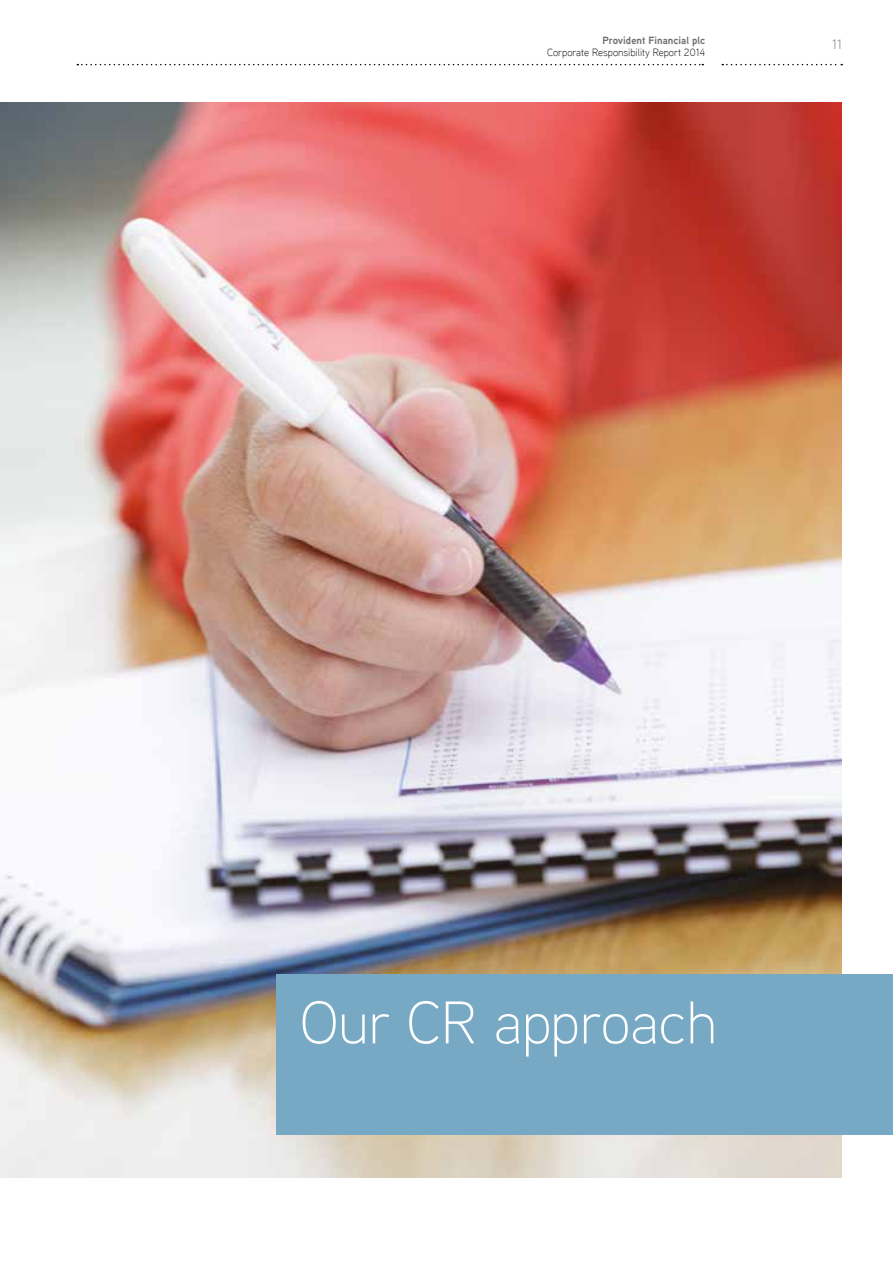
<style>
.page{position:relative;width:893px;height:1263px;background:#fff}
.page>*{position:absolute;margin:0;border:0;box-sizing:border-box;transform-origin:0 0}
.t1{font:300 60px "Aaux Next";color:#fff}
.t2{font:300 13.5px "Aaux Next";color:#706f6f}
.t3{font:300 10.5px "Aaux Next";color:#000}
.t4{font:700 10.5px "Aaux Next";color:#706f6f}
</style>
<div class="page">
<svg style="left:722px;top:64px;width:120px;height:1px"></svg>
<svg style="left:77px;top:64px;width:626px;height:1px"></svg>
<img style="left:0;top:102px;width:842px;height:1076px">
<div style="left:276px;top:974px;width:617px;height:161px;background:#78a9c4"></div>
<p class="t4" style="left:602px;top:33px;width:104px">Provident Financial plc</p>
<p class="t3" style="left:547px;top:46px;width:160px">Corporate Responsibility Report 2014</p>
<p class="t2" style="left:832px;top:35px;width:11px">11</p>
<h1 class="t1" style="left:300px;top:983px;width:418px">Our CR approach</h1>
</div>
